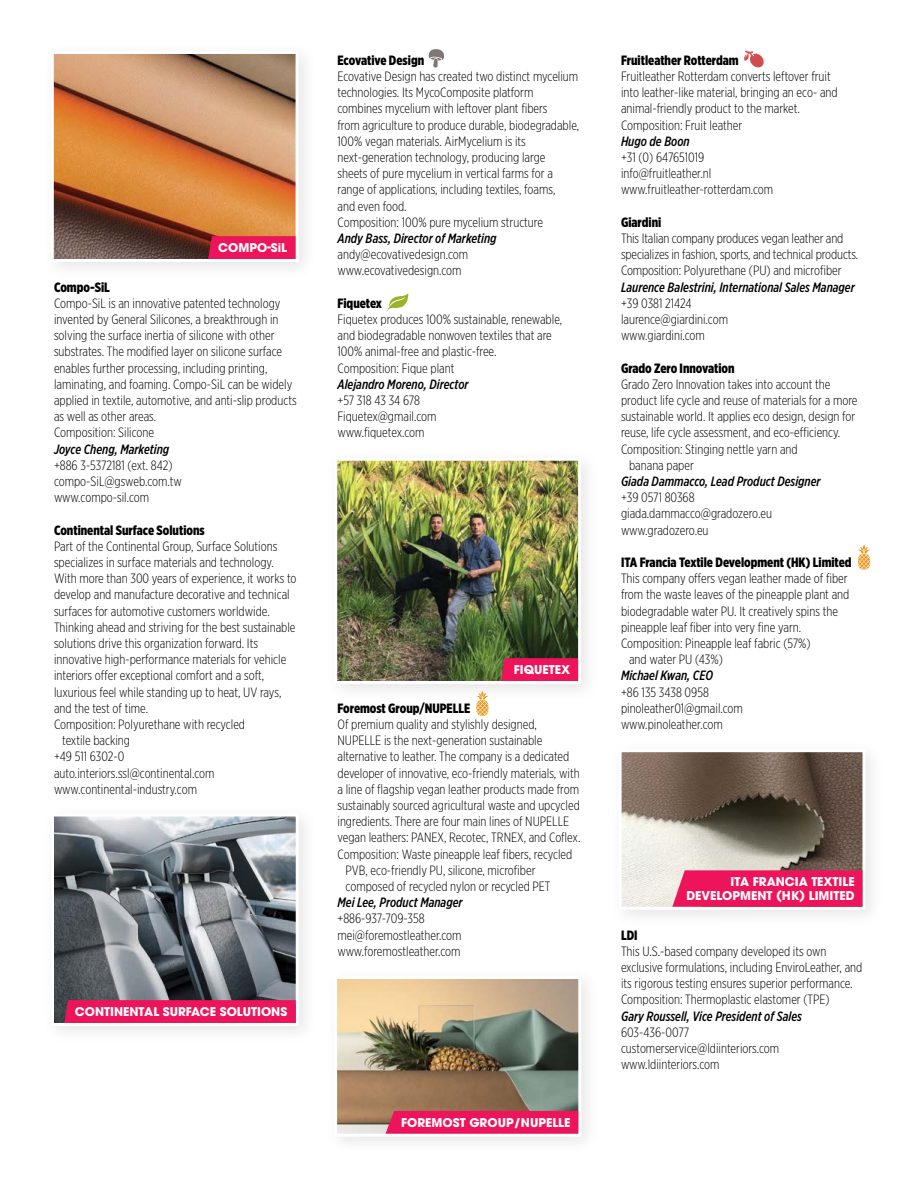
<style>
.page{position:relative;width:918px;height:1188px;background:#fff}
.page>*{position:absolute;margin:0;border:0;box-sizing:border-box;transform-origin:0 0}
.t1{font:300 13.5px/16.2px "Gotham X Narrow";color:#000}
.t2{font:italic 500 13.5px "Gotham X Narrow";color:#000}
.t3{font:900 13.5px "Gotham X Narrow";color:#000}
.t4{font:700 12px/13.5px "ITC Avant Garde Pro";color:#fff;text-align:right}
</style>
<div class="page">
<div style="left:41px;top:41px;width:277px;height:241px;background:#000;opacity:.1"></div>
<img style="left:55px;top:55px;width:240px;height:203px">
<div style="left:51px;top:51px;width:248px;height:211px;border:3px solid #fff"></div>
<svg style="left:208px;top:236px;width:88px;height:23px"></svg>
<div style="left:41px;top:804px;width:278px;height:242px;background:#000;opacity:.1"></div>
<img style="left:55px;top:818px;width:240px;height:204px">
<div style="left:51px;top:814px;width:248px;height:212px;border:3px solid #fff"></div>
<div style="left:64px;top:1000px;width:232px;height:23px;background:#ed145b"></div>
<div style="left:324px;top:448px;width:277px;height:256px;background:#000;opacity:.1"></div>
<img style="left:338px;top:462px;width:239px;height:218px">
<div style="left:334px;top:458px;width:247px;height:226px;border:3px solid #fff"></div>
<svg style="left:501px;top:658px;width:77px;height:23px"></svg>
<div style="left:324px;top:966px;width:277px;height:191px;background:#000;opacity:.1"></div>
<img style="left:338px;top:980px;width:239px;height:153px">
<div style="left:334px;top:976px;width:247px;height:161px;border:3px solid #fff"></div>
<div style="left:386px;top:1111px;width:192px;height:23px;background:#ed145b"></div>
<div style="left:609px;top:740px;width:276px;height:189px;background:#000;opacity:.1"></div>
<img style="left:623px;top:753px;width:239px;height:153px">
<div style="left:619px;top:749px;width:247px;height:161px;border:3px solid #fff"></div>
<svg style="left:672px;top:870px;width:190px;height:37px"></svg>
<svg style="left:429px;top:49px;width:15px;height:19px"></svg>
<svg style="left:387px;top:293px;width:21px;height:18px"></svg>
<svg style="left:476px;top:691px;width:12px;height:25px"></svg>
<svg style="left:744px;top:51px;width:20px;height:17px"></svg>
<svg style="left:858px;top:544px;width:12px;height:26px"></svg>
<p class="t4" style="left:218px;top:241px;width:70px">COMPO-SiL</p>
<p class="t3" style="left:54px;top:278px;width:57px">Compo-SiL</p>
<p class="t1" style="left:54px;top:295px;width:244px">Compo-SiL is an innovative patented technology invented by General Silicones, a breakthrough in solving the surface inertia of silicone with other substrates. The modified layer on silicone surface enables further processing, including printing, laminating, and foaming. Compo-SiL can be widely applied in textile, automotive, and anti-slip products as well as other areas.<br>Composition: Silicone</p>
<p class="t2" style="left:54px;top:441px;width:117px">Joyce Cheng, Marketing</p>
<p class="t1" style="left:54px;top:457px;width:129px">+886 3-5372181 (ext. 842) compo-SiL@gsweb.com.tw www.compo-sil.com</p>
<p class="t3" style="left:54px;top:521px;width:152px">Continental Surface Solutions</p>
<p class="t1" style="left:54px;top:538px;width:225px">Part of the Continental Group, Surface Solutions</p>
<p class="t1" style="left:54px;top:554px;width:221px">specializes in surface materials and technology.</p>
<p class="t1" style="left:54px;top:570px;width:244px">With more than 300 years of experience, it works to</p>
<p class="t1" style="left:54px;top:586px;width:237px">develop and manufacture decorative and technical</p>
<p class="t1" style="left:54px;top:603px;width:217px">surfaces for automotive customers worldwide.</p>
<p class="t1" style="left:54px;top:619px;width:243px">Thinking ahead and striving for the best sustainable</p>
<p class="t1" style="left:54px;top:635px;width:206px">solutions drive this organization forward. Its</p>
<p class="t1" style="left:54px;top:651px;width:234px">innovative high-performance materials for vehicle</p>
<p class="t1" style="left:54px;top:667px;width:212px">interiors offer exceptional comfort and a soft,</p>
<p class="t1" style="left:54px;top:684px;width:229px">luxurious feel while standing up to heat, UV rays,</p>
<p class="t1" style="left:54px;top:700px;width:96px">and the test of time.</p>
<p class="t1" style="left:54px;top:716px;width:193px">Composition: Polyurethane with recycled</p>
<p class="t1" style="left:62px;top:732px;width:69px">textile backing</p>
<p class="t1" style="left:54px;top:748px;width:72px">+49 511 6302-0</p>
<p class="t1" style="left:54px;top:765px;width:162px">auto.interiors.ssl@continental.com</p>
<p class="t1" style="left:54px;top:781px;width:145px">www.continental-industry.com</p>
<p class="t4" style="left:75px;top:1005px;width:214px">CONTINENTAL SURFACE SOLUTIONS</p>
<p class="t3" style="left:338px;top:52px;width:88px">Ecovative Design</p>
<p class="t1" style="left:338px;top:68px;width:243px">Ecovative Design has created two distinct mycelium technologies. Its MycoComposite platform combines mycelium with leftover plant fibers<br>from agriculture to produce durable, biodegradable, 100% vegan materials. AirMycelium is its next-generation technology, producing large<br>sheets of pure mycelium in vertical farms for a range of applications, including textiles, foams,<br>and even food.<br>Composition: 100% pure mycelium structure</p>
<p class="t2" style="left:338px;top:230px;width:161px">Andy Bass, Director of Marketing</p>
<p class="t1" style="left:338px;top:246px;width:132px">andy@ecovativedesign.com www.ecovativedesign.com</p>
<p class="t3" style="left:338px;top:295px;width:46px">Fiquetex</p>
<p class="t1" style="left:338px;top:311px;width:226px">Fiquetex produces 100% sustainable, renewable, and biodegradable nonwoven textiles that are 100% animal-free and plastic-free.<br>Composition: Fique plant</p>
<p class="t2" style="left:338px;top:376px;width:133px">Alejandro Moreno, Director</p>
<p class="t1" style="left:338px;top:392px;width:100px">+57 318 43 34 678<br>Fiquetex@gmail.com www.fiquetex.com</p>
<p class="t4" style="left:514px;top:663px;width:58px">FIQUETEX</p>
<p class="t3" style="left:338px;top:700px;width:134px">Foremost Group/NUPELLE</p>
<p class="t1" style="left:338px;top:716px;width:201px">Of premium quality and stylishly designed,</p>
<p class="t1" style="left:338px;top:732px;width:206px">NUPELLE is the next-generation sustainable</p>
<p class="t1" style="left:338px;top:748px;width:233px">alternative to leather. The company is a dedicated</p>
<p class="t1" style="left:338px;top:765px;width:244px">developer of innovative, eco-friendly materials, with</p>
<p class="t1" style="left:338px;top:781px;width:243px">a line of flagship vegan leather products made from</p>
<p class="t1" style="left:338px;top:797px;width:244px">sustainably sourced agricultural waste and upcycled</p>
<p class="t1" style="left:338px;top:813px;width:233px">ingredients. There are four main lines of NUPELLE</p>
<p class="t1" style="left:338px;top:829px;width:244px">vegan leathers: PANEX, Recotec, TRNEX, and Coflex.</p>
<p class="t1" style="left:338px;top:846px;width:236px">Composition: Waste pineapple leaf fibers, recycled</p>
<p class="t1" style="left:346px;top:862px;width:191px">PVB, eco-friendly PU, silicone, microfiber</p>
<p class="t1" style="left:346px;top:878px;width:207px">composed of recycled nylon or recycled PET</p>
<p class="t2" style="left:338px;top:894px;width:127px">Mei Lee, Product Manager</p>
<p class="t1" style="left:338px;top:910px;width:126px">+886-937-709-358 mei@foremostleather.com www.foremostleather.com</p>
<p class="t4" style="left:401px;top:1116px;width:171px">FOREMOST GROUP/NUPELLE</p>
<p class="t3" style="left:621px;top:52px;width:119px">Fruitleather Rotterdam</p>
<p class="t1" style="left:621px;top:68px;width:218px">Fruitleather Rotterdam converts leftover fruit into leather-like material, bringing an eco- and animal-friendly product to the market.<br>Composition: Fruit leather</p>
<p class="t2" style="left:621px;top:133px;width:70px">Hugo de Boon</p>
<p class="t1" style="left:621px;top:149px;width:154px">+31 (0) 647651019 info@fruitleather.nl www.fruitleather-rotterdam.com</p>
<p class="t3" style="left:621px;top:214px;width:42px">Giardini</p>
<p class="t1" style="left:621px;top:230px;width:239px">This Italian company produces vegan leather and specializes in fashion, sports, and technical products.<br>Composition: Polyurethane (PU) and microfiber</p>
<p class="t2" style="left:621px;top:279px;width:235px">Laurence Balestrini, International Sales Manager</p>
<p class="t1" style="left:621px;top:295px;width:109px">+39 0381 21424 laurence@giardini.com www.giardini.com</p>
<p class="t3" style="left:621px;top:359px;width:115px">Grado Zero Innovation</p>
<p class="t1" style="left:621px;top:376px;width:211px">Grado Zero Innovation takes into account the</p>
<p class="t1" style="left:621px;top:392px;width:238px">product life cycle and reuse of materials for a more</p>
<p class="t1" style="left:621px;top:408px;width:236px">sustainable world. It applies eco design, design for</p>
<p class="t1" style="left:621px;top:424px;width:221px">reuse, life cycle assessment, and eco-efficiency.</p>
<p class="t1" style="left:621px;top:441px;width:178px">Composition: Stinging nettle yarn and</p>
<p class="t1" style="left:629px;top:457px;width:66px">banana paper</p>
<p class="t2" style="left:621px;top:473px;width:201px">Giada Dammacco, Lead Product Designer</p>
<p class="t1" style="left:621px;top:489px;width:152px">+39 0571 80368 giada.dammacco@gradozero.eu www.gradozero.eu</p>
<p class="t3" style="left:621px;top:554px;width:232px">ITA Francia Textile Development (HK) Limited</p>
<p class="t1" style="left:621px;top:570px;width:228px">This company offers vegan leather made of fiber</p>
<p class="t1" style="left:621px;top:586px;width:230px">from the waste leaves of the pineapple plant and</p>
<p class="t1" style="left:621px;top:603px;width:219px">biodegradable water PU. It creatively spins the</p>
<p class="t1" style="left:621px;top:619px;width:182px">pineapple leaf fiber into very fine yarn.</p>
<p class="t1" style="left:621px;top:635px;width:191px">Composition: Pineapple leaf fabric (57%)</p>
<p class="t1" style="left:629px;top:651px;width:95px">and water PU (43%)</p>
<p class="t2" style="left:621px;top:667px;width:94px">Michael Kwan, CEO</p>
<p class="t1" style="left:621px;top:684px;width:123px">+86 135 3438 0958 pinoleather01@gmail.com www.pinoleather.com</p>
<p class="t4" style="left:686px;top:875px;width:170px">ITA FRANCIA TEXTILE<br>DEVELOPMENT (HK) LIMITED</p>
<p class="t3" style="left:621px;top:926px;width:18px">LDI</p>
<p class="t1" style="left:621px;top:943px;width:243px">This U.S.-based company developed its own exclusive formulations, including EnviroLeather, and its rigorous testing ensures superior performance.<br>Composition: Thermoplastic elastomer (TPE)</p>
<p class="t2" style="left:621px;top:1008px;width:182px">Gary Roussell, Vice President of Sales</p>
<p class="t1" style="left:621px;top:1024px;width:160px">603-436-0077 customerservice@ldiinteriors.com www.ldiinteriors.com</p>
</div>
